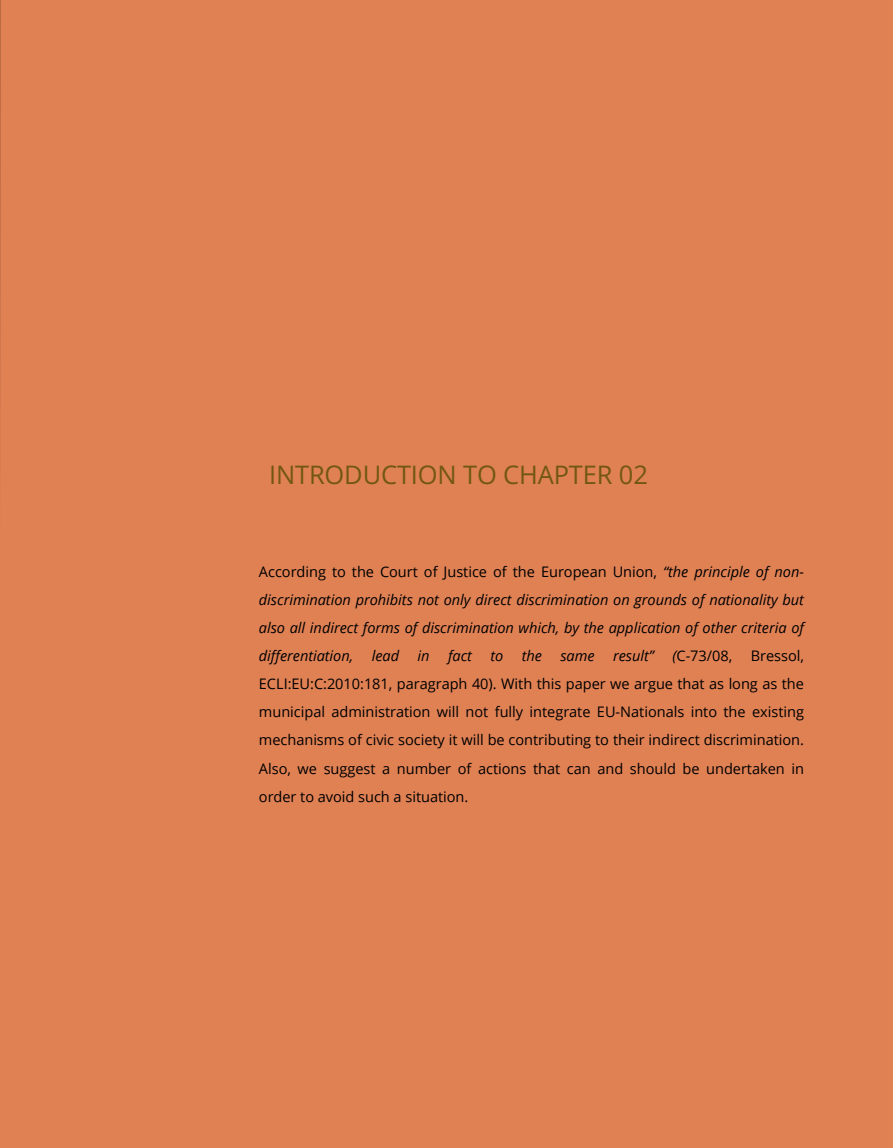
<style>
.page{position:relative;width:893px;height:1148px;background:#fff}
.page>*{position:absolute;margin:0;border:0;box-sizing:border-box;transform-origin:0 0}
.t1{font:25.5px "Open Sans";letter-spacing:-.005em;color:#725713}
.t2{font:14.55px/28.2px "Open Sans";color:#000;text-align:justify}
.t3{font:italic 14.55px/28.2px "Open Sans";color:#000;text-align:justify}
.s1{font-style:normal}
.s2{font-style:italic}
</style>
<div class="page">
<div style="left:0;top:0;width:892px;height:1147px;background:#e08154"></div>
<hr style="left:0;top:0;width:1px;height:568px;background:#000">
<h1 class="t1" style="left:269px;top:456px;width:380px">INTRODUCTION TO CHAPTER 02</h1>
<p class="t3" style="left:259px;top:557px;width:546px"><span class="s1">According to the Court of Justice of the European Union,</span> “the principle of non&shy;discrimination prohibits not only direct discrimination on grounds of nationality but also all indirect forms of discrimination which, by the application of other criteria of differentiation,</p>
<p class="t3" style="left:371px;top:641px;width:29px">lead</p>
<p class="t3" style="left:417px;top:641px;width:14px">in</p>
<p class="t3" style="left:448px;top:641px;width:25px">fact</p>
<p class="t3" style="left:490px;top:641px;width:14px">to</p>
<p class="t3" style="left:521px;top:641px;width:22px">the</p>
<p class="t3" style="left:560px;top:641px;width:36px">same</p>
<p class="t3" style="left:612px;top:641px;width:42px">result”</p>
<p class="t2" style="left:672px;top:641px;width:61px"><span class="s2">(</span>C-73/08,</p>
<p class="t2" style="left:259px;top:641px;width:546px;text-indent:491px">Bressol, ECLI:EU:C:2010:181, paragraph 40). With this paper we argue that as long as the municipal administration will not fully integrate EU-Nationals into the existing mechanisms of civic society it will be contributing to their indirect discrimination.<br>Also, we suggest a number of actions that can and should be undertaken in order to avoid such a situation.</p>
</div>
